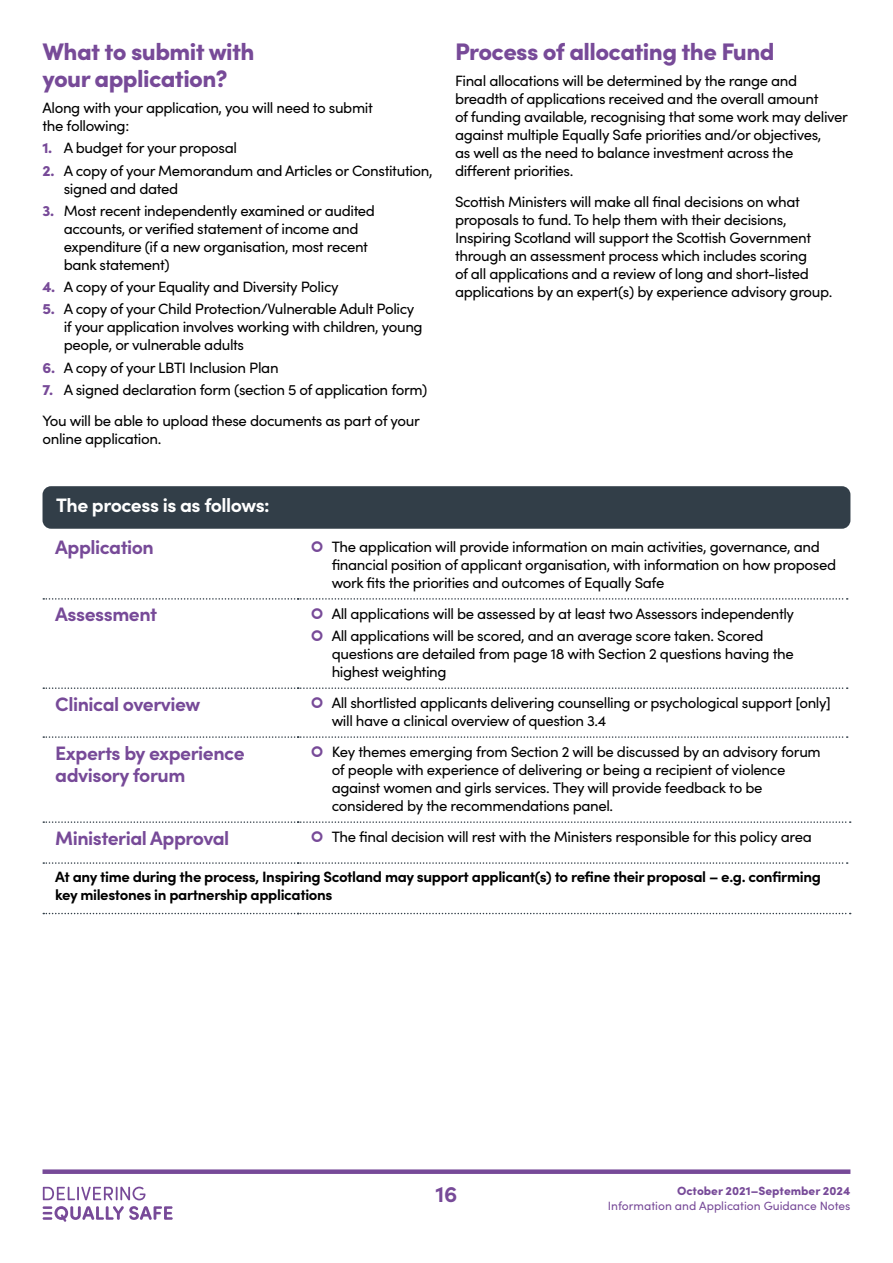
<style>
.page{position:relative;width:893px;height:1263px;background:#fff}
.page>*{position:absolute;margin:0;border:0;box-sizing:border-box;transform-origin:0 0}
.t1{font:900 24px/27px "Sofia Pro";letter-spacing:-.025em;color:#774a98}
.t2{font:700 22.5px "Sofia Pro";color:#774a98}
.t3{font:700 19.5px/22.5px "Sofia Pro";letter-spacing:-.025em;color:#774a98}
.t4{font:700 19.5px "Sofia Pro";letter-spacing:-.025em;color:#fff}
.t5{font:15px/18px "Sofia Pro";letter-spacing:-.025em;color:#000}
.t6{font:700 15px/18px "Sofia Pro";letter-spacing:-.025em;color:#000}
.t7{font:12px "Sofia Pro";color:#774a98}
.t8{font:900 12px "Sofia Pro";color:#774a98}
.s1{font-weight:900;color:#774a98}
</style>
<div class="page">
<div style="left:43px;top:1169px;width:807px;height:5px;background:#774a98"></div>
<svg style="left:43px;top:598px;width:805px;height:2px"></svg>
<svg style="left:43px;top:687px;width:805px;height:2px"></svg>
<svg style="left:43px;top:736px;width:805px;height:2px"></svg>
<svg style="left:43px;top:821px;width:808px;height:2px"></svg>
<svg style="left:43px;top:862px;width:805px;height:2px"></svg>
<svg style="left:43px;top:913px;width:808px;height:1px"></svg>
<div style="left:43px;top:486px;width:807px;height:43px;background:#323e48;border-radius:9px"></div>
<svg style="left:43px;top:1187px;width:102px;height:13px"></svg>
<svg style="left:43px;top:1206px;width:130px;height:16px"></svg>
<h1 class="t1" style="left:43px;top:36px;width:214px">What to submit with your application?</h1>
<p class="t5" style="left:43px;top:98px;width:332px">Along with your application, you will need to submit the following:</p>
<p class="t5" style="left:43px;top:138px;width:196px"><span class="s1">1.</span> A budget for your proposal</p>
<p class="t5" style="left:64px;top:161px;width:370px;text-indent:-21px"><span class="s1">2.</span> A copy of your Memorandum and Articles or Constitution, signed and dated</p>
<p class="t5" style="left:64px;top:201px;width:313px;text-indent:-21px"><span class="s1">3.</span> Most recent independently examined or audited accounts, or verified statement of income and expenditure (if a new organisation, most recent bank statement)</p>
<p class="t5" style="left:43px;top:277px;width:298px"><span class="s1">4.</span> A copy of your Equality and Diversity Policy</p>
<p class="t5" style="left:64px;top:299px;width:360px;text-indent:-21px"><span class="s1">5.</span> A copy of your Child Protection/Vulnerable Adult Policy if your application involves working with children, young people, or vulnerable adults</p>
<p class="t5" style="left:43px;top:358px;width:238px"><span class="s1">6.</span> A copy of your LBTI Inclusion Plan</p>
<p class="t5" style="left:43px;top:373px;width:386px;line-height:30.8px"><span class="s1">7.</span> A signed declaration form (section 5 of application form)<br>You will be able to upload these documents as part of your</p>
<p class="t5" style="left:43px;top:429px;width:120px">online application.</p>
<h3 class="t4" style="left:56px;top:490px;width:215px">The process is as follows:</h3>
<h1 class="t1" style="left:455px;top:36px;width:321px">Process of allocating the Fund</h1>
<p class="t5" style="left:455px;top:71px;width:395px">Final allocations will be determined by the range and breadth of applications received and the overall amount<br>of funding available, recognising that some work may deliver against multiple Equally Safe priorities and/or objectives,<br>as well as the need to balance investment across the different priorities.</p>
<p class="t5" style="left:455px;top:192px;width:379px">Scottish Ministers will make all final decisions on what proposals to fund. To help them with their decisions, Inspiring Scotland will support the Scottish Government through an assessment process which includes scoring<br>of all applications and a review of long and short-listed applications by an expert(s) by experience advisory group.</p>
<h3 class="t3" style="left:55px;top:534px;width:100px">Application</h3>
<p class="t5" style="left:332px;top:536px;width:506px">The application will provide information on main activities, governance, and financial position of applicant organisation, with information on how proposed work fits the priorities and outcomes of Equally Safe</p>
<h3 class="t3" style="left:55px;top:602px;width:103px">Assessment</h3>
<p class="t5" style="left:332px;top:602px;width:464px;line-height:22.2px">All applications will be assessed by at least two Assessors independently<br>All applications will be scored, and an average score taken. Scored</p>
<p class="t5" style="left:332px;top:644px;width:464px">questions are detailed from page 18 with Section 2 questions having the highest weighting</p>
<h3 class="t3" style="left:55px;top:691px;width:147px">Clinical overview</h3>
<p class="t5" style="left:332px;top:693px;width:501px">All shortlisted applicants delivering counselling or psychological support [only] will have a clinical overview of question 3.4</p>
<h3 class="t3" style="left:55px;top:740px;width:191px">Experts by experience advisory forum</h3>
<p class="t5" style="left:332px;top:742px;width:491px">Key themes emerging from Section 2 will be discussed by an advisory forum of people with experience of delivering or being a recipient of violence against women and girls services. They will provide feedback to be considered by the recommendations panel.</p>
<h3 class="t3" style="left:55px;top:825px;width:176px">Ministerial Approval</h3>
<p class="t5" style="left:332px;top:827px;width:482px">The final decision will rest with the Ministers responsible for this policy area</p>
<p class="t6" style="left:55px;top:867px;width:767px">At any time during the process, Inspiring Scotland may support applicant(s) to refine their proposal – e.g. confirming key milestones in partnership applications</p>
<h2 class="t2" style="left:435px;top:1177px;width:24px">16</h2>
<p class="t8" style="left:677px;top:1181px;width:175px">October 2021–September 2024</p>
<p class="t7" style="left:608px;top:1197px;width:244px">Information and Application Guidance Notes</p>
</div>
